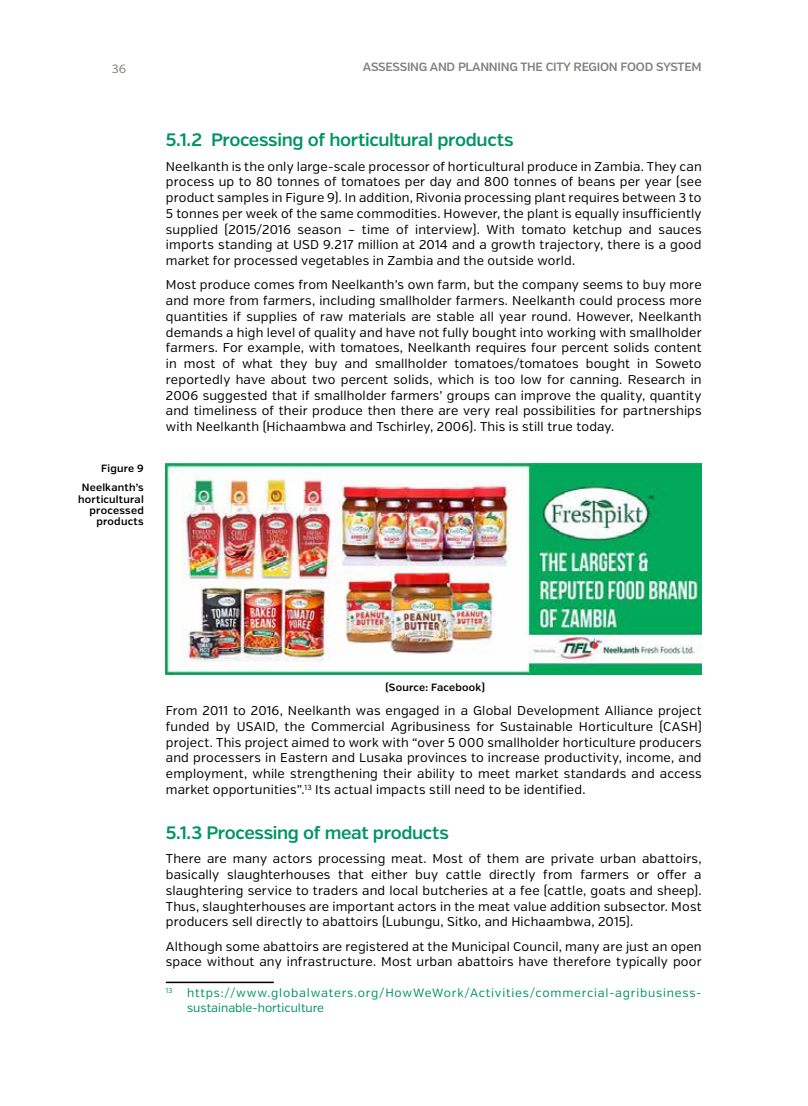
<style>
.page{position:relative;width:808px;height:1106px;background:#fff}
.page>*{position:absolute;margin:0;border:0;box-sizing:border-box;transform-origin:0 0}
.t1{font:600 18px "Verb";letter-spacing:-.02em;color:#009464}
.t2{font:12.75px/15.8px "Verb";letter-spacing:.015em;color:#000;text-align:justify}
.t3{font:12px/15px "Verb";letter-spacing:.065em;color:#009464}
.t4{font:600 12px "Verb";letter-spacing:-.02em;color:#81827c}
.t5{font:12px "Verb";color:#81827c}
.t6{font:600 10.5px/11.2px "Verb";letter-spacing:.02em;color:#000;text-align:right}
</style>
<div class="page">
<img style="left:165px;top:463px;width:537px;height:211px">
<hr style="left:166px;top:981px;width:108px;height:2px;background:#000">
<p class="t5" style="left:112px;top:61px;width:16px">36</p>
<p class="t4" style="left:363px;top:60px;width:340px">ASSESSING AND PLANNING THE CITY REGION FOOD SYSTEM</p>
<p class="t6" style="left:82px;top:458px;width:64px;line-height:19.8px">Figure 9<br>Neelkanth’s</p>
<p class="t6" style="left:78px;top:493px;width:67px">horticultural processed products</p>
<h1 class="t1" style="left:166px;top:129px;width:349px">5.1.2 Processing of horticultural products</h1>
<p class="t2" style="left:166px;top:158px;width:537px">Neelkanth is the only large-scale processor of horticultural produce in Zambia. They can process up to 80 tonnes of tomatoes per day and 800 tonnes of beans per year (see product samples in Figure 9). In addition, Rivonia processing plant requires between 3 to 5 tonnes per week of the same commodities. However, the plant is equally insufficiently supplied (2015/2016 season – time of interview). With tomato ketchup and sauces imports standing at USD 9.217 million at 2014 and a growth trajectory, there is a good market for processed vegetables in Zambia and the outside world.</p>
<p class="t2" style="left:166px;top:277px;width:537px">Most produce comes from Neelkanth’s own farm, but the company seems to buy more and more from farmers, including smallholder farmers. Neelkanth could process more quantities if supplies of raw materials are stable all year round. However, Neelkanth demands a high level of quality and have not fully bought into working with smallholder farmers. For example, with tomatoes, Neelkanth requires four percent solids content in most of what they buy and smallholder tomatoes/tomatoes bought in Soweto reportedly have about two percent solids, which is too low for canning. Research in 2006 suggested that if smallholder farmers’ groups can improve the quality, quantity and timeliness of their produce then there are very real possibilities for partnerships with Neelkanth (Hichaambwa and Tschirley, 2006). This is still true today.</p>
<p class="t6" style="left:385px;top:681px;width:101px">(Source: Facebook)</p>
<p class="t2" style="left:166px;top:703px;width:537px">From 2011 to 2016, Neelkanth was engaged in a Global Development Alliance project funded by USAID, the Commercial Agribusiness for Sustainable Horticulture (CASH) project. This project aimed to work with “over 5 000 smallholder horticulture producers and processers in Eastern and Lusaka provinces to increase productivity, income, and employment, while strengthening their ability to meet market standards and access market opportunities”.<sup>13</sup> Its actual impacts still need to be identified.</p>
<h1 class="t1" style="left:166px;top:822px;width:285px">5.1.3 Processing of meat products</h1>
<p class="t2" style="left:166px;top:851px;width:537px">There are many actors processing meat. Most of them are private urban abattoirs, basically slaughterhouses that either buy cattle directly from farmers or offer a slaughtering service to traders and local butcheries at a fee (cattle, goats and sheep).<br>Thus, slaughterhouses are important actors in the meat value addition subsector. Most producers sell directly to abattoirs (Lubungu, Sitko, and Hichaambwa, 2015).</p>
<p class="t2" style="left:166px;top:938px;width:537px">Although some abattoirs are registered at the Municipal Council, many are just an open space without any infrastructure. Most urban abattoirs have therefore typically poor</p>
<p class="t3" style="left:187px;top:985px;width:516px;text-indent:-21px"><sup>13</sup> https://www.globalwaters.org/HowWeWork/Activities/commercial-agribusiness&shy;sustainable-horticulture</p>
</div>
